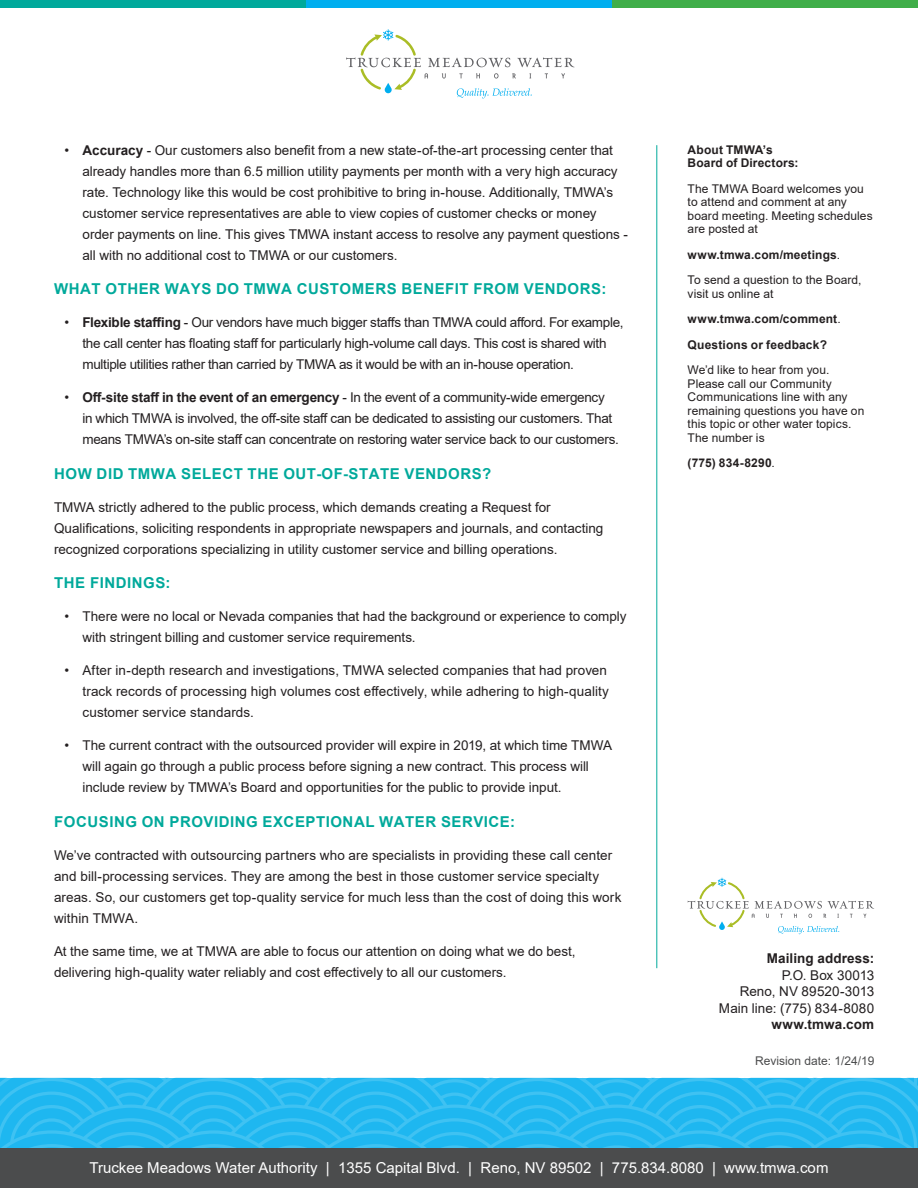
<style>
.page{position:relative;width:918px;height:1188px;background:#fff}
.page>*{position:absolute;margin:0;border:0;box-sizing:border-box;transform-origin:0 0}
.Blue_Subheads{font:700 15px "Arial";letter-spacing:.035em;color:#00a99b}
.t1{font:15px "Arial";color:#fff}
.Body_Copy_-_Topic_Pa{font:13.5px/21px "Arial";letter-spacing:-.005em;color:#231f20}
.Body_Copy_-_Topic_Pa-2{font:13.5px/21px "Arial";letter-spacing:-.025em;color:#231f20}
.Body_Copy_-_Topic_Pa-3{font:700 13.5px "Arial";letter-spacing:.01em;color:#231f20}
.Body_Copy_-_Topic_Pa-4{font:12px/13.5px "Arial";letter-spacing:.005em;color:#231f20}
.Body_Copy_-_Topic_Pa-5{font:700 12px/13.5px "Arial";letter-spacing:.015em;color:#231f20}
.t2{font:12px "Arial";color:#4b4c4d}
.s1{font-weight:700}
.s2{font-weight:400}
</style>
<div class="page">
<div style="left:612px;top:0;width:306px;height:8px;background:#40ae49"></div>
<div style="left:0;top:0;width:306px;height:8px;background:#00a99b"></div>
<div style="left:306px;top:0;width:306px;height:8px;background:#00aeef"></div>
<div style="left:0;top:1148px;width:918px;height:40px;background:#4b4c4d"></div>
<svg style="left:0;top:1078px;width:918px;height:70px;background:#27b9f0"></svg>
<hr style="left:656px;top:145px;width:1px;height:823px;background:#00a99b">
<svg style="left:346px;top:29px;width:228px;height:69px"></svg>
<svg style="left:688px;top:878px;width:186px;height:56px"></svg>
<p class="Body_Copy_-_Topic_Pa" style="left:82px;top:139px;width:547px;text-indent:-18px">• <span class="s1">Accuracy</span> - Our customers also benefit from a new state-of-the-art processing center that already handles more than 6.5 million utility payments per month with a very high accuracy rate. Technology like this would be cost prohibitive to bring in-house. Additionally, TMWA’s customer service representatives are able to view copies of customer checks or money order payments on line. This gives TMWA instant access to resolve any payment questions - all with no additional cost to TMWA or our customers.</p>
<p class="Blue_Subheads" style="left:54px;top:278px;width:554px">WHAT OTHER WAYS DO TMWA CUSTOMERS BENEFIT FROM VENDORS:</p>
<p class="Body_Copy_-_Topic_Pa-2" style="left:82px;top:312px;width:543px;text-indent:-18px">• <span class="s1">Flexible staffing</span> - Our vendors have much bigger staffs than TMWA could afford. For example, the call center has floating staff for particularly high-volume call days. This cost is shared with multiple utilities rather than carried by TMWA as it would be with an in-house operation.</p>
<p class="Body_Copy_-_Topic_Pa-2" style="left:82px;top:387px;width:538px;text-indent:-18px">• <span class="s1">Off-site staff in the event of an emergency</span> - In the event of a community-wide emergency<br>in which TMWA is involved, the off-site staff can be dedicated to assisting our customers. That means TMWA’s on-site staff can concentrate on restoring water service back to our customers.</p>
<p class="Blue_Subheads" style="left:54px;top:463px;width:438px">HOW DID TMWA SELECT THE OUT-OF-STATE VENDORS?</p>
<p class="Body_Copy_-_Topic_Pa" style="left:54px;top:496px;width:551px">TMWA strictly adhered to the public process, which demands creating a Request for<br>Qualifications, soliciting respondents in appropriate newspapers and journals, and contacting recognized corporations specializing in utility customer service and billing operations.</p>
<p class="Blue_Subheads" style="left:54px;top:572px;width:118px">THE FINDINGS:</p>
<p class="Body_Copy_-_Topic_Pa" style="left:82px;top:606px;width:546px;text-indent:-18px">• There were no local or Nevada companies that had the background or experience to comply with stringent billing and customer service requirements.</p>
<p class="Body_Copy_-_Topic_Pa" style="left:82px;top:660px;width:528px;text-indent:-18px">• After in-depth research and investigations, TMWA selected companies that had proven track records of processing high volumes cost effectively, while adhering to high-quality customer service standards.</p>
<p class="Body_Copy_-_Topic_Pa" style="left:82px;top:735px;width:531px;text-indent:-18px">• The current contract with the outsourced provider will expire in 2019, at which time TMWA will again go through a public process before signing a new contract. This process will include review by TMWA’s Board and opportunities for the public to provide input.</p>
<p class="Blue_Subheads" style="left:54px;top:811px;width:462px">FOCUSING ON PROVIDING EXCEPTIONAL WATER SERVICE:</p>
<p class="Body_Copy_-_Topic_Pa" style="left:54px;top:844px;width:569px">We’ve contracted with outsourcing partners who are specialists in providing these call center and bill-processing services. They are among the best in those customer service specialty areas. So, our customers get top-quality service for much less than the cost of doing this work within TMWA.</p>
<p class="Body_Copy_-_Topic_Pa" style="left:54px;top:940px;width:523px">At the same time, we at TMWA are able to focus our attention on doing what we do best, delivering high-quality water reliably and cost effectively to all our customers.</p>
<p class="Body_Copy_-_Topic_Pa-3" style="left:767px;top:949px;width:109px">Mailing address:</p>
<p class="Body_Copy_-_Topic_Pa-5" style="left:688px;top:143px;width:112px">About TMWA’s<br>Board of Directors:</p>
<p class="Body_Copy_-_Topic_Pa-4" style="left:688px;top:182px;width:187px">The TMWA Board welcomes you to attend and comment at any board meeting. Meeting schedules are posted at</p>
<p class="Body_Copy_-_Topic_Pa-5" style="left:688px;top:248px;width:154px">www.tmwa.com/meetings<span class="s2">.</span></p>
<p class="Body_Copy_-_Topic_Pa-4" style="left:688px;top:273px;width:175px">To send a question to the Board, visit us online at</p>
<p class="Body_Copy_-_Topic_Pa-5" style="left:688px;top:313px;width:155px">www.tmwa.com/comment<span class="s2">.</span></p>
<p class="Body_Copy_-_Topic_Pa-5" style="left:688px;top:338px;width:141px">Questions or feedback?</p>
<p class="Body_Copy_-_Topic_Pa-4" style="left:688px;top:363px;width:178px">We’d like to hear from you.<br>Please call our Community<br>Communications line with any remaining questions you have on this topic or other water topics.<br>The number is</p>
<p class="Body_Copy_-_Topic_Pa-5" style="left:688px;top:457px;width:89px">(775) 834-8290<span class="s2">.</span></p>
<p class="Body_Copy_-_Topic_Pa" style="left:782px;top:964px;width:94px">P.O. Box 30013</p>
<p class="Body_Copy_-_Topic_Pa" style="left:740px;top:981px;width:136px">Reno, NV 89520-3013</p>
<p class="Body_Copy_-_Topic_Pa" style="left:719px;top:997px;width:157px">Main line: (775) 834-8080</p>
<p class="Body_Copy_-_Topic_Pa-3" style="left:771px;top:1015px;width:104px">www.tmwa.com</p>
<p class="t2" style="left:755px;top:1052px;width:121px">Revision date: 1/24/19</p>
<p class="t1" style="left:90px;top:1158px;width:740px">Truckee Meadows Water Authority | 1355 Capital Blvd. | Reno, NV 89502 | 775.834.8080 | www.tmwa.com</p>
</div>
